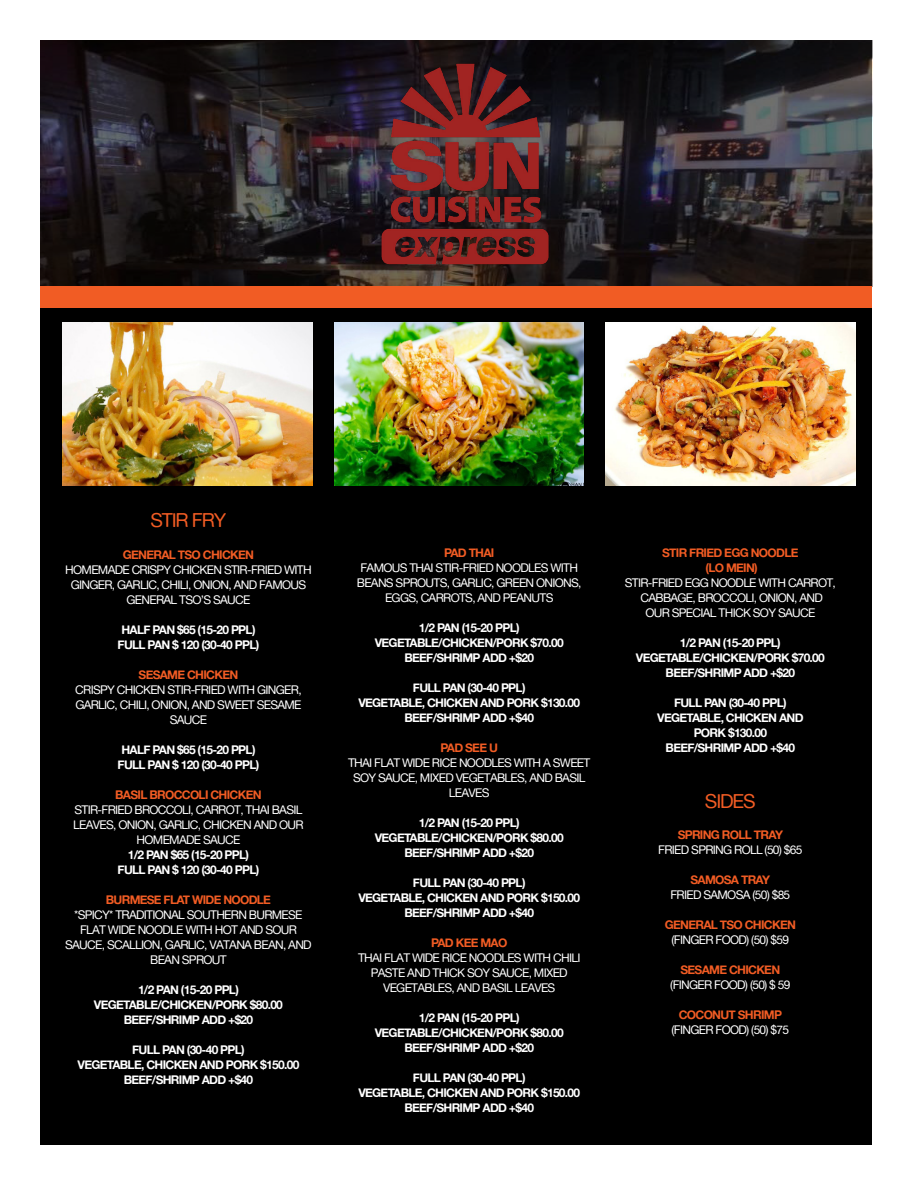
<style>
.page{position:relative;width:918px;height:1188px;background:#fff}
.page>*{position:absolute;margin:0;border:0;box-sizing:border-box;transform-origin:0 0}
.t1{font:19.35px "Alte Haas Grotesk";letter-spacing:-.06em;color:#f15c24}
.t2{font:12px/15px "Alte Haas Grotesk";letter-spacing:-.06em;color:#fff;text-align:center}
.t3{font:12px "Alte Haas Grotesk Bold";letter-spacing:-.06em;color:#fff}
.t4{font:12px "Alte Haas Grotesk Bold";letter-spacing:-.06em;color:#f15c24}
</style>
<div class="page">
<div style="left:40px;top:40px;width:832px;height:1105px;background:#000"></div>
<img style="left:40px;top:40px;width:832px;height:247px">
<div style="left:40px;top:287px;width:832px;height:21px;background:#f15c24"></div>
<img style="left:325px;top:40px;width:280px;height:247px">
<img style="left:63px;top:322px;width:250px;height:163px">
<img style="left:334px;top:322px;width:250px;height:163px">
<img style="left:605px;top:322px;width:250px;height:163px">
<p class="t1" style="left:151px;top:509px;width:77px">STIR FRY</p>
<p class="t4" style="left:123px;top:547px;width:133px">GENERAL TSO CHICKEN</p>
<p class="t2" style="left:65px;top:562px;width:248px">HOMEMADE CRISPY CHICKEN STIR-FRIED WITH<br>GINGER, GARLIC, CHILI, ONION, AND FAMOUS<br>GENERAL TSO’S SAUCE</p>
<p class="t3" style="left:121px;top:622px;width:136px">HALF PAN $65 (15-20 PPL)</p>
<p class="t3" style="left:118px;top:637px;width:143px">FULL PAN $ 120 (30-40 PPL)</p>
<p class="t4" style="left:139px;top:667px;width:101px">SESAME CHICKEN</p>
<p class="t2" style="left:75px;top:682px;width:228px">CRISPY CHICKEN STIR-FRIED WITH GINGER,<br>GARLIC, CHILI, ONION, AND SWEET SESAME<br>SAUCE</p>
<p class="t3" style="left:121px;top:742px;width:136px">HALF PAN $65 (15-20 PPL)</p>
<p class="t3" style="left:118px;top:757px;width:143px">FULL PAN $ 120 (30-40 PPL)</p>
<p class="t4" style="left:115px;top:787px;width:148px">BASIL BROCCOLI CHICKEN</p>
<p class="t2" style="left:73px;top:802px;width:232px">STIR-FRIED BROCCOLI, CARROT, THAI BASIL<br>LEAVES, ONION, GARLIC, CHICKEN AND OUR<br>HOMEMADE SAUCE</p>
<p class="t3" style="left:128px;top:847px;width:123px">1/2 PAN $65 (15-20 PPL)</p>
<p class="t3" style="left:118px;top:862px;width:143px">FULL PAN $ 120 (30-40 PPL)</p>
<p class="t4" style="left:106px;top:892px;width:167px">BURMESE FLAT WIDE NOODLE</p>
<p class="t2" style="left:65px;top:907px;width:248px">*SPICY* TRADITIONAL SOUTHERN BURMESE<br>FLAT WIDE NOODLE WITH HOT AND SOUR<br>SAUCE, SCALLION, GARLIC, VATANA BEAN, AND<br>BEAN SPROUT</p>
<p class="t3" style="left:138px;top:982px;width:102px">1/2 PAN (15-20 PPL)</p>
<p class="t3" style="left:94px;top:997px;width:190px">VEGETABLE/CHICKEN/PORK $80.00</p>
<p class="t3" style="left:124px;top:1012px;width:131px">BEEF/SHRIMP ADD +$20</p>
<p class="t3" style="left:132px;top:1042px;width:114px">FULL PAN (30-40 PPL)</p>
<p class="t3" style="left:78px;top:1057px;width:223px">VEGETABLE, CHICKEN AND PORK $150.00</p>
<p class="t3" style="left:124px;top:1072px;width:131px">BEEF/SHRIMP ADD +$40</p>
<p class="t4" style="left:444px;top:545px;width:52px">PAD THAI</p>
<p class="t2" style="left:357px;top:560px;width:226px">FAMOUS THAI STIR-FRIED NOODLES WITH<br>BEANS SPROUTS, GARLIC, GREEN ONIONS,<br>EGGS, CARROTS, AND PEANUTS</p>
<p class="t3" style="left:419px;top:620px;width:102px">1/2 PAN (15-20 PPL)</p>
<p class="t3" style="left:375px;top:635px;width:190px">VEGETABLE/CHICKEN/PORK $70.00</p>
<p class="t3" style="left:404px;top:650px;width:131px">BEEF/SHRIMP ADD +$20</p>
<p class="t3" style="left:413px;top:680px;width:114px">FULL PAN (30-40 PPL)</p>
<p class="t3" style="left:358px;top:695px;width:223px">VEGETABLE, CHICKEN AND PORK $130.00</p>
<p class="t3" style="left:404px;top:710px;width:131px">BEEF/SHRIMP ADD +$40</p>
<p class="t4" style="left:441px;top:740px;width:59px">PAD SEE U</p>
<p class="t2" style="left:348px;top:755px;width:244px">THAI FLAT WIDE RICE NOODLES WITH A SWEET<br>SOY SAUCE, MIXED VEGETABLES, AND BASIL<br>LEAVES</p>
<p class="t3" style="left:419px;top:815px;width:102px">1/2 PAN (15-20 PPL)</p>
<p class="t3" style="left:375px;top:830px;width:190px">VEGETABLE/CHICKEN/PORK $80.00</p>
<p class="t3" style="left:404px;top:845px;width:131px">BEEF/SHRIMP ADD +$20</p>
<p class="t3" style="left:413px;top:875px;width:114px">FULL PAN (30-40 PPL)</p>
<p class="t3" style="left:358px;top:890px;width:223px">VEGETABLE, CHICKEN AND PORK $150.00</p>
<p class="t3" style="left:404px;top:905px;width:131px">BEEF/SHRIMP ADD +$40</p>
<p class="t4" style="left:431px;top:935px;width:78px">PAD KEE MAO</p>
<p class="t2" style="left:358px;top:950px;width:224px">THAI FLAT WIDE RICE NOODLES WITH CHILI<br>PASTE AND THICK SOY SAUCE, MIXED</p>
<p class="t2" style="left:383px;top:980px;width:174px">VEGETABLES, AND BASIL LEAVES</p>
<p class="t3" style="left:419px;top:1010px;width:102px">1/2 PAN (15-20 PPL)</p>
<p class="t3" style="left:375px;top:1025px;width:190px">VEGETABLE/CHICKEN/PORK $80.00</p>
<p class="t3" style="left:404px;top:1040px;width:131px">BEEF/SHRIMP ADD +$20</p>
<p class="t3" style="left:413px;top:1070px;width:114px">FULL PAN (30-40 PPL)</p>
<p class="t3" style="left:358px;top:1085px;width:223px">VEGETABLE, CHICKEN AND PORK $150.00</p>
<p class="t3" style="left:404px;top:1100px;width:131px">BEEF/SHRIMP ADD +$40</p>
<p class="t4" style="left:662px;top:545px;width:138px">STIR FRIED EGG NOODLE</p>
<p class="t4" style="left:706px;top:560px;width:54px">(LO MEIN)</p>
<p class="t2" style="left:625px;top:575px;width:213px">STIR-FRIED EGG NOODLE WITH CARROT,</p>
<p class="t2" style="left:641px;top:590px;width:184px">CABBAGE, BROCCOLI, ONION, AND</p>
<p class="t2" style="left:645px;top:605px;width:171px">OUR SPECIAL THICK SOY SAUCE</p>
<p class="t3" style="left:680px;top:635px;width:102px">1/2 PAN (15-20 PPL)</p>
<p class="t3" style="left:636px;top:650px;width:190px">VEGETABLE/CHICKEN/PORK $70.00</p>
<p class="t3" style="left:666px;top:665px;width:131px">BEEF/SHRIMP ADD +$20</p>
<p class="t3" style="left:674px;top:695px;width:114px">FULL PAN (30-40 PPL)</p>
<p class="t3" style="left:657px;top:710px;width:148px">VEGETABLE, CHICKEN AND</p>
<p class="t3" style="left:694px;top:725px;width:75px">PORK $130.00</p>
<p class="t3" style="left:666px;top:740px;width:131px">BEEF/SHRIMP ADD +$40</p>
<p class="t1" style="left:705px;top:789px;width:52px">SIDES</p>
<p class="t4" style="left:678px;top:827px;width:107px">SPRING ROLL TRAY</p>
<p class="t2" style="left:658px;top:842px;width:146px">FRIED SPRING ROLL (50) $65</p>
<p class="t4" style="left:691px;top:872px;width:81px">SAMOSA TRAY</p>
<p class="t2" style="left:670px;top:887px;width:121px">FRIED SAMOSA (50) $85</p>
<p class="t4" style="left:665px;top:917px;width:133px">GENERAL TSO CHICKEN</p>
<p class="t2" style="left:672px;top:932px;width:119px">(FINGER FOOD) (50) $59</p>
<p class="t4" style="left:681px;top:962px;width:101px">SESAME CHICKEN</p>
<p class="t2" style="left:670px;top:977px;width:122px">(FINGER FOOD) (50) $ 59</p>
<p class="t4" style="left:679px;top:1007px;width:105px">COCONUT SHRIMP</p>
<p class="t2" style="left:672px;top:1022px;width:119px">(FINGER FOOD) (50) $75</p>
</div>
